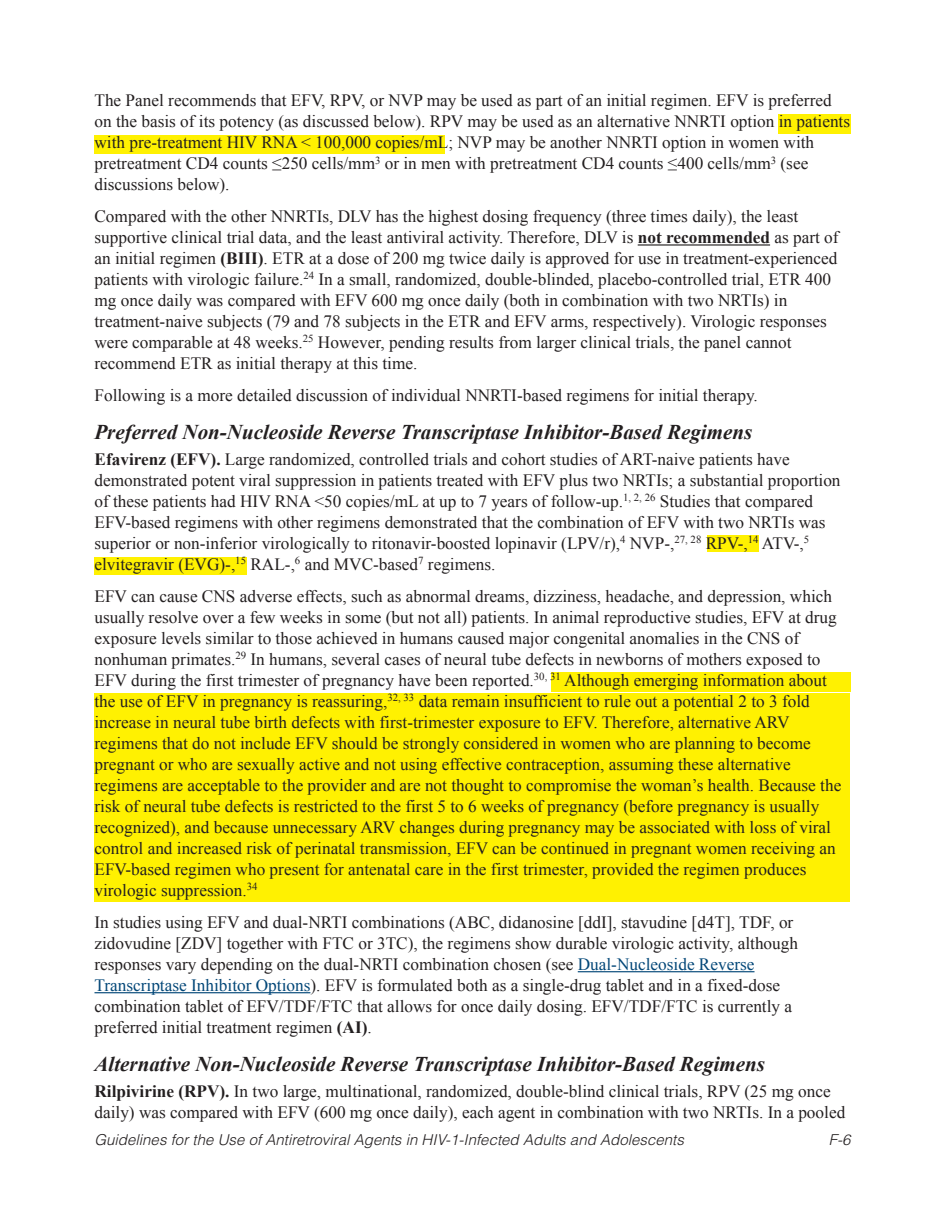
<style>
.page{position:relative;width:945px;height:1215px;background:#fff}
.page>*{position:absolute;margin:0;border:0;box-sizing:border-box;transform-origin:0 0}
.t1{font:italic 700 21px "Times New Roman";color:#231f20}
.t2{font:17.25px/21px "Times New Roman";color:#231f20}
.t3{font:italic 300 15px "Helvetica";letter-spacing:.005em;color:#231f20}
.s1{font-weight:700}
.s2{color:#034778}
</style>
<div class="page">
<div style="left:94px;top:694px;width:756px;height:208px;background:#fff101"></div>
<div style="left:551px;top:672px;width:300px;height:19px;background:#fff101"></div>
<div style="left:94px;top:557px;width:153px;height:18px;background:#fff101"></div>
<div style="left:707px;top:535px;width:51px;height:17px;background:#fff101"></div>
<div style="left:94px;top:135px;width:352px;height:19px;background:#fff101"></div>
<div style="left:778px;top:114px;width:73px;height:19px;background:#fff101"></div>
<hr style="left:638px;top:244px;width:132px;height:2px;background:#231f20">
<hr style="left:578px;top:971px;width:177px;height:1px;background:#034778">
<hr style="left:94px;top:992px;width:216px;height:1px;background:#034778">
<p class="t2" style="left:94px;top:90px;width:757px">The Panel recommends that EFV, RPV, or NVP may be used as part of an initial regimen. EFV is preferred on the basis of its potency (as discussed below). RPV may be used as an alternative NNRTI option in patients with pre-treatment HIV RNA &lt; 100,000 copies/mL; NVP may be another NNRTI option in women with pretreatment CD4 counts ≤250 cells/mm<sup>3</sup> or in men with pretreatment CD4 counts ≤400 cells/mm<sup>3</sup> (see discussions below).</p>
<p class="t2" style="left:94px;top:206px;width:746px">Compared with the other NNRTIs, DLV has the highest dosing frequency (three times daily), the least supportive clinical trial data, and the least antiviral activity. Therefore, DLV is <span class="s1">not recommended</span> as part of an initial regimen <span class="s1">(BIII)</span>. ETR at a dose of 200 mg twice daily is approved for use in treatment-experienced patients with virologic failure.<sup>24</sup> In a small, randomized, double-blinded, placebo-controlled trial, ETR 400 mg once daily was compared with EFV 600 mg once daily (both in combination with two NRTIs) in treatment-naive subjects (79 and 78 subjects in the ETR and EFV arms, respectively). Virologic responses were comparable at 48 weeks.<sup>25</sup> However, pending results from larger clinical trials, the panel cannot recommend ETR as initial therapy at this time.</p>
<p class="t2" style="left:94px;top:385px;width:665px">Following is a more detailed discussion of individual NNRTI-based regimens for initial therapy.</p>
<p class="t1" style="left:94px;top:420px;width:659px">Preferred Non-Nucleoside Reverse Transcriptase Inhibitor-Based Regimens</p>
<p class="t2" style="left:94px;top:449px;width:748px"><span class="s1">Efavirenz (EFV).</span> Large randomized, controlled trials and cohort studies of ART-naive patients have demonstrated potent viral suppression in patients treated with EFV plus two NRTIs; a substantial proportion of these patients had HIV RNA &lt;50 copies/mL at up to 7 years of follow-up.<sup>1,</sup> <sup>2,</sup> <sup>26</sup> Studies that compared EFV-based regimens with other regimens demonstrated that the combination of EFV with two NRTIs was superior or non-inferior virologically to ritonavir-boosted lopinavir (LPV/r),<sup>4</sup> NVP-,<sup>27,</sup> <sup>28</sup> RPV-,<sup>14</sup> ATV-,<sup>5 </sup>elvitegravir (EVG)-,<sup>15</sup> RAL-,<sup>6</sup> and MVC-based<sup>7</sup> regimens.</p>
<p class="t2" style="left:94px;top:586px;width:748px">EFV can cause CNS adverse effects, such as abnormal dreams, dizziness, headache, and depression, which usually resolve over a few weeks in some (but not all) patients. In animal reproductive studies, EFV at drug exposure levels similar to those achieved in humans caused major congenital anomalies in the CNS of nonhuman primates.<sup>29</sup> In humans, several cases of neural tube defects in newborns of mothers exposed to EFV during the first trimester of pregnancy have been reported.<sup>30,</sup> <sup>31</sup> Although emerging information about the use of EFV in pregnancy is reassuring,<sup>32,</sup> <sup>33</sup> data remain insufficient to rule out a potential 2 to 3 fold increase in neural tube birth defects with first-trimester exposure to EFV. Therefore, alternative ARV regimens that do not include EFV should be strongly considered in women who are planning to become pregnant or who are sexually active and not using effective contraception, assuming these alternative regimens are acceptable to the provider and are not thought to compromise the woman’s health. Because the risk of neural tube defects is restricted to the first 5 to 6 weeks of pregnancy (before pregnancy is usually recognized), and because unnecessary ARV changes during pregnancy may be associated with loss of viral control and increased risk of perinatal transmission, EFV can be continued in pregnant women receiving an EFV-based regimen who present for antenatal care in the first trimester, provided the regimen produces virologic suppression.<sup>34</sup></p>
<p class="t2" style="left:94px;top:912px;width:705px">In studies using EFV and dual-NRTI combinations (ABC, didanosine [ddI], stavudine [d4T], TDF, or zidovudine [ZDV] together with FTC or 3TC), the regimens show durable virologic activity, although responses vary depending on the dual-NRTI combination chosen (see <span class="s2">Dual-Nucleoside Reverse Transcriptase Inhibitor Options</span>). EFV is formulated both as a single-drug tablet and in a fixed-dose combination tablet of EFV/TDF/FTC that allows for once daily dosing. EFV/TDF/FTC is currently a preferred initial treatment regimen <span class="s1">(AI)</span>.</p>
<p class="t1" style="left:94px;top:1052px;width:672px">Alternative Non-Nucleoside Reverse Transcriptase Inhibitor-Based Regimens</p>
<p class="t2" style="left:94px;top:1081px;width:752px"><span class="s1">Rilpivirine (RPV).</span> In two large, multinational, randomized, double-blind clinical trials, RPV (25 mg once daily) was compared with EFV (600 mg once daily), each agent in combination with two NRTIs. In a pooled</p>
<p class="t3" style="left:94px;top:1134px;width:591px">Guidelines for the Use of Antiretroviral Agents in HIV-1-Infected Adults and Adolescents</p>
<p class="t3" style="left:829px;top:1134px;width:23px">F-6</p>
</div>
